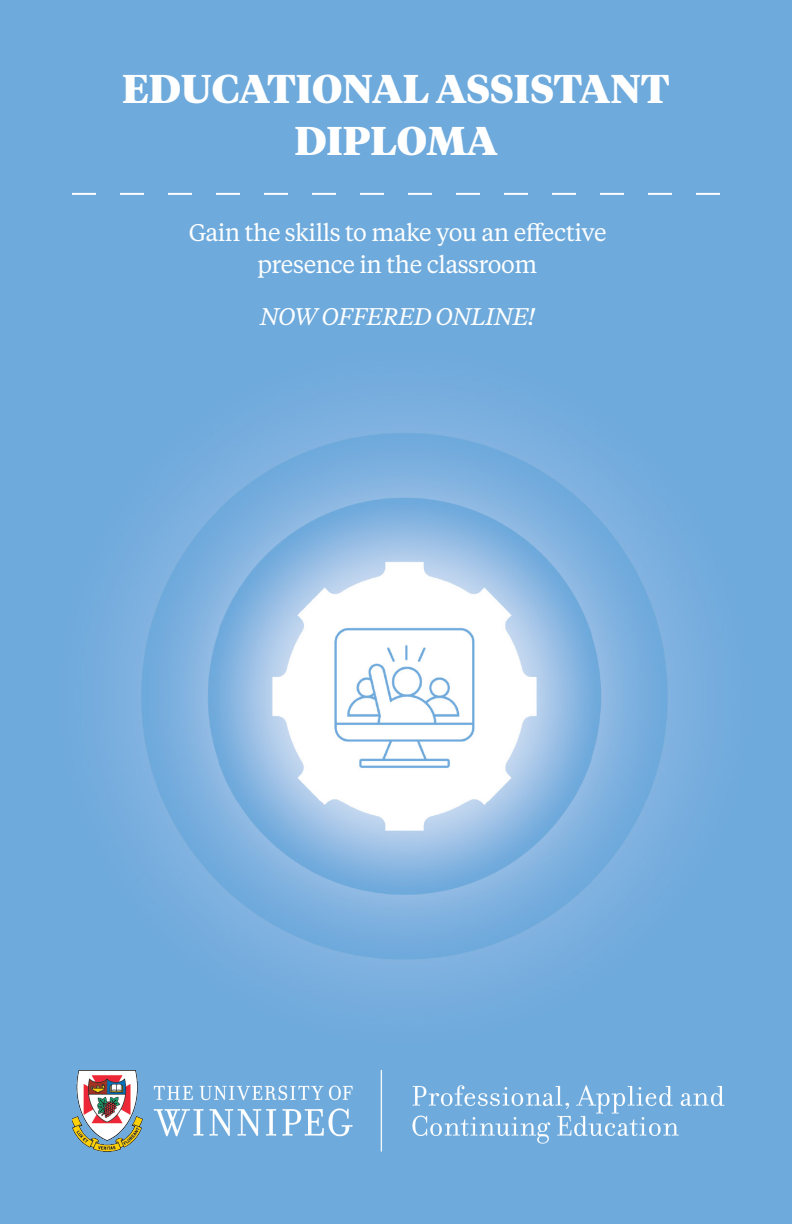
<style>
.page{position:relative;width:792px;height:1224px;background:#fff}
.page>*{position:absolute;margin:0;border:0;box-sizing:border-box;transform-origin:0 0}
.Cover_Title{font:900 40px/52px "Tiempos Headline";color:#fff;text-align:center}
.t1{font:24px/32px "Tiempos Text";letter-spacing:-.02em;color:#fff;text-align:center}
.t2{font:italic 24px "Tiempos Text";letter-spacing:-.02em;color:#fff}
</style>
<div class="page">
<img style="left:0;top:0;width:792px;height:1224px">
<svg style="left:72px;top:193px;width:648px;height:2px"></svg>
<img style="left:72px;top:1070px;width:653px;height:82px">
<p class="Cover_Title" style="left:122px;top:61px;width:549px">EDUCATIONAL ASSISTANT<br>DIPLOMA</p>
<p class="t1" style="left:188px;top:215px;width:420px">Gain the skills to make you an effective presence in the classroom</p>
<p class="t2" style="left:260px;top:300px;width:277px">NOW OFFERED ONLINE!</p>
</div>
